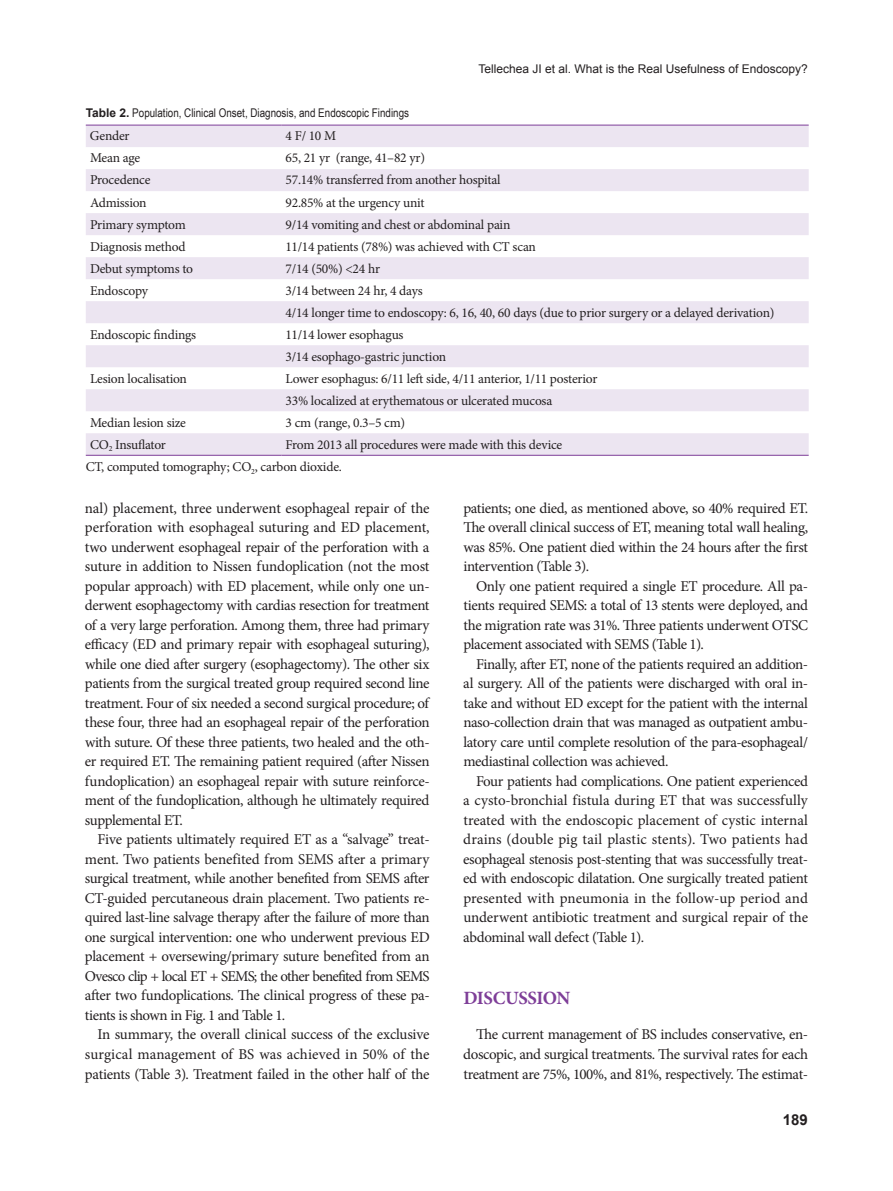
<style>
.page{position:relative;width:893px;height:1191px;background:#fff}
.page>*{position:absolute;margin:0;border:0;box-sizing:border-box;transform-origin:0 0}
.t1{font:700 18.75px "Minion Pro";letter-spacing:-.025em;color:#7e3e98}
.t2{font:15px/19.5px "Minion Pro";letter-spacing:-.025em;color:#231f20;text-align:justify}
.t3{font:700 15px "Arial";color:#231f20}
.t4{font:13.5px/22px "Minion Pro";letter-spacing:-.015em;color:#231f20}
.t5{font:12px "Arial Narrow";color:#231f20}
.t6{font:12px "Arial";color:#231f20}
.s1{font-family:"Arial";font-weight:700}
</style>
<div class="page">
<svg style="left:86px;top:126px;width:723px;height:329px;fill:#ece5f1"></svg>
<hr style="left:86px;top:125px;width:195px;height:1px;background:#7e3e98">
<hr style="left:281px;top:125px;width:528px;height:1px;background:#7e3e98">
<hr style="left:86px;top:455px;width:195px;height:1px;background:#7e3e98">
<hr style="left:281px;top:455px;width:528px;height:1px;background:#7e3e98">
<p class="t6" style="left:478px;top:61px;width:331px">Tellechea JI et al. What is the Real Usefulness of Endoscopy?</p>
<p class="t5" style="left:86px;top:104px;width:325px"><span class="s1">Table 2.</span> Population, Clinical Onset, Diagnosis, and Endoscopic Findings</p>
<p class="t4" style="left:90px;top:125px;width:41px">Gender</p>
<p class="t4" style="left:286px;top:125px;width:52px">4 F/ 10 M</p>
<p class="t4" style="left:90px;top:147px;width:52px">Mean age</p>
<p class="t4" style="left:286px;top:147px;width:141px">65, 21 yr (range, 41–82 yr)</p>
<p class="t4" style="left:90px;top:169px;width:62px">Procedence</p>
<p class="t4" style="left:286px;top:169px;width:217px">57.14% transferred from another hospital</p>
<p class="t4" style="left:90px;top:191px;width:58px">Admission</p>
<p class="t4" style="left:286px;top:191px;width:141px">92.85% at the urgency unit</p>
<p class="t4" style="left:90px;top:213px;width:97px">Primary symptom</p>
<p class="t4" style="left:286px;top:213px;width:226px">9/14 vomiting and chest or abdominal pain</p>
<p class="t4" style="left:90px;top:235px;width:97px">Diagnosis method</p>
<p class="t4" style="left:285px;top:235px;width:252px">11/14 patients (78%) was achieved with CT scan</p>
<p class="t4" style="left:90px;top:257px;width:105px">Debut symptoms to</p>
<p class="t4" style="left:286px;top:257px;width:96px">7/14 (50%) &lt;24 hr</p>
<p class="t4" style="left:90px;top:279px;width:59px">Endoscopy</p>
<p class="t4" style="left:286px;top:279px;width:490px">3/14 between 24 hr, 4 days<br>4/14 longer time to endoscopy: 6, 16, 40, 60 days (due to prior surgery or a delayed derivation)</p>
<p class="t4" style="left:90px;top:323px;width:108px">Endoscopic findings</p>
<p class="t4" style="left:286px;top:323px;width:162px">11/14 lower esophagus<br>3/14 esophago-gastric junction</p>
<p class="t4" style="left:90px;top:367px;width:99px">Lesion localisation</p>
<p class="t4" style="left:286px;top:367px;width:313px">Lower esophagus: 6/11 left side, 4/11 anterior, 1/11 posterior<br>33% localized at erythematous or ulcerated mucosa</p>
<p class="t4" style="left:90px;top:411px;width:98px">Median lesion size</p>
<p class="t4" style="left:286px;top:411px;width:121px">3 cm (range, 0.3–5 cm)</p>
<p class="t4" style="left:90px;top:433px;width:77px">CO<sub>2</sub> Insuflator</p>
<p class="t4" style="left:86px;top:433px;width:478px;text-indent:200px">From 2013 all procedures were made with this device<br>CT, computed tomography; CO<sub>2</sub>, carbon dioxide.</p>
<p class="t2" style="left:85px;top:498px;width:346px">nal) placement, three underwent esophageal repair of the perforation with esophageal suturing and ED placement, two underwent esophageal repair of the perforation with a suture in addition to Nissen fundoplication (not the most popular approach) with ED placement, while only one un&shy;derwent esophagectomy with cardias resection for treatment of a very large perforation. Among them, three had primary efficacy (ED and primary repair with esophageal suturing), while one died after surgery (esophagectomy). The other six patients from the surgical treated group required second line treatment. Four of six needed a second surgical procedure; of these four, three had an esophageal repair of the perforation with suture. Of these three patients, two healed and the oth&shy;er required ET. The remaining patient required (after Nissen fundoplication) an esophageal repair with suture reinforce&shy;ment of the fundoplication, although he ultimately required supplemental ET.</p>
<p class="t2" style="left:85px;top:830px;width:346px;text-indent:13px">Five patients ultimately required ET as a “salvage” treat&shy;ment. Two patients benefited from SEMS after a primary surgical treatment, while another benefited from SEMS after CT-guided percutaneous drain placement. Two patients re&shy;quired last-line salvage therapy after the failure of more than one surgical intervention: one who underwent previous ED placement + oversewing/primary suture benefited from an Ovesco clip + local ET + SEMS; the other benefited from SEMS after two fundoplications. The clinical progress of these pa&shy;tients is shown in Fig. 1 and Table 1.</p>
<p class="t2" style="left:85px;top:1025px;width:346px;text-indent:13px">In summary, the overall clinical success of the exclusive surgical management of BS was achieved in 50% of the patients (Table 3). Treatment failed in the other half of the</p>
<p class="t2" style="left:463px;top:498px;width:346px">patients; one died, as mentioned above, so 40% required ET.<br>The overall clinical success of ET, meaning total wall healing, was 85%. One patient died within the 24 hours after the first intervention (Table 3).</p>
<p class="t2" style="left:463px;top:576px;width:346px;text-indent:13px">Only one patient required a single ET procedure. All pa&shy;tients required SEMS: a total of 13 stents were deployed, and the migration rate was 31%. Three patients underwent OTSC placement associated with SEMS (Table 1).</p>
<p class="t2" style="left:463px;top:654px;width:346px;text-indent:13px">Finally, after ET, none of the patients required an addition&shy;al surgery. All of the patients were discharged with oral in&shy;take and without ED except for the patient with the internal naso-collection drain that was managed as outpatient ambu&shy;latory care until complete resolution of the para-esophageal/ mediastinal collection was achieved.</p>
<p class="t2" style="left:463px;top:771px;width:346px;text-indent:13px">Four patients had complications. One patient experienced a cysto-bronchial fistula during ET that was successfully treated with the endoscopic placement of cystic internal drains (double pig tail plastic stents). Two patients had esophageal stenosis post-stenting that was successfully treat&shy;ed with endoscopic dilatation. One surgically treated patient presented with pneumonia in the follow-up period and underwent antibiotic treatment and surgical repair of the abdominal wall defect (Table 1).</p>
<p class="t1" style="left:463px;top:984px;width:94px">DISCUSSION</p>
<p class="t2" style="left:463px;top:1025px;width:346px;text-indent:13px">The current management of BS includes conservative, en&shy;doscopic, and surgical treatments. The survival rates for each treatment are 75%, 100%, and 81%, respectively. The estimat-</p>
<p class="t3" style="left:783px;top:1109px;width:27px">189</p>
</div>
